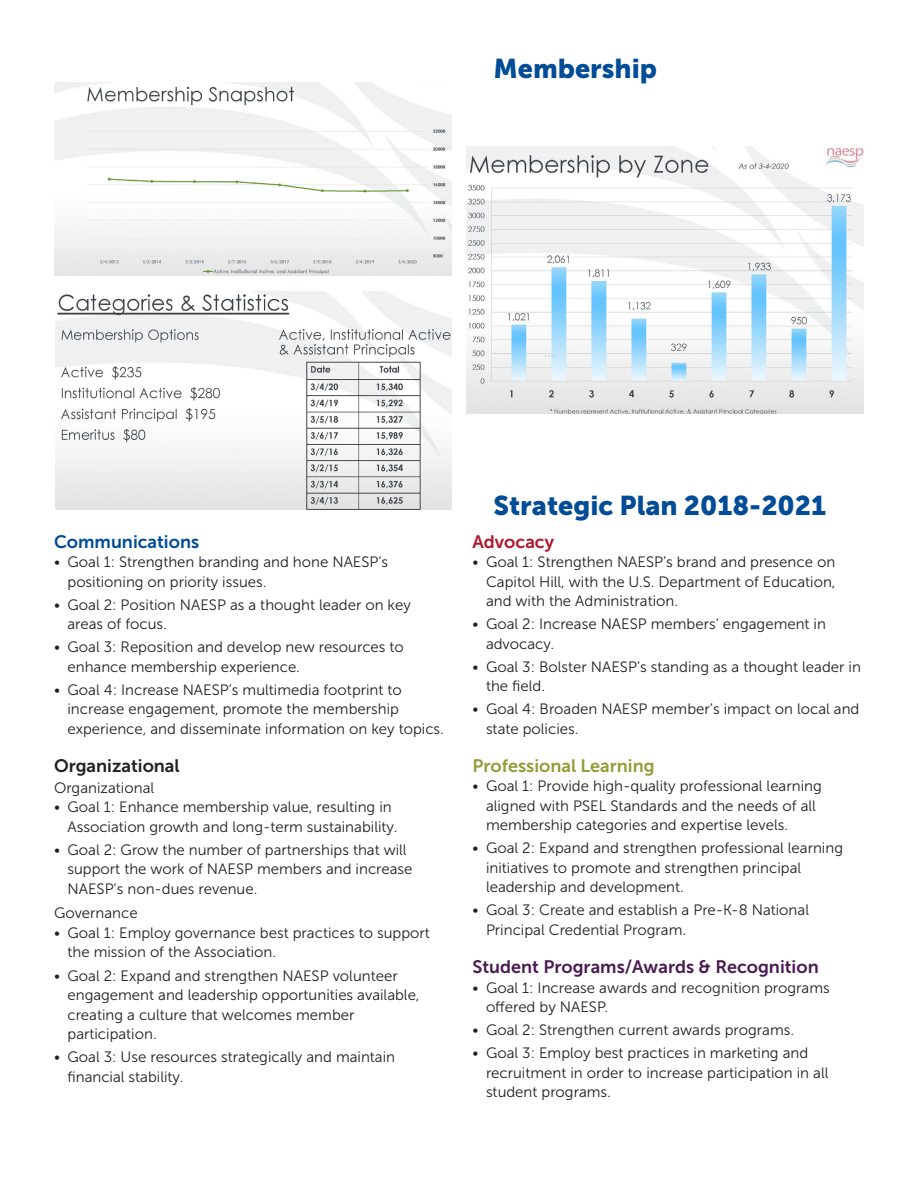
<style>
.page{position:relative;width:918px;height:1188px;background:#fff}
.page>*{position:absolute;margin:0;border:0;box-sizing:border-box;transform-origin:0 0}
.t1{font:27px "Museo Sans 900";color:#004c97}
.t2{font:18px "Museo Sans 700";color:#4a1b52}
.t3{font:18px "Museo Sans 700";color:#929c38}
.t4{font:18px "Museo Sans 700";color:#004c97}
.t5{font:18px "Museo Sans 700";color:#231f20}
.t6{font:18px "Museo Sans 700";color:#ae172b}
.Body_Text{font:15px/19.5px "Museo Sans 300";color:#231f20}
</style>
<div class="page">
<img style="left:54px;top:83px;width:398px;height:192px">
<img style="left:55px;top:291px;width:397px;height:218px">
<img style="left:466px;top:147px;width:398px;height:266px">
<h2 class="t1" style="left:493px;top:53px;width:165px">Membership</h2>
<h3 class="t4" style="left:54px;top:532px;width:147px">Communications</h3>
<p class="Body_Text" style="left:68px;top:553px;width:322px;text-indent:-14px">• Goal 1: Strengthen branding and hone NAESP’s positioning on priority issues.</p>
<p class="Body_Text" style="left:68px;top:595px;width:345px;text-indent:-14px">• Goal 2: Position NAESP as a thought leader on key areas of focus.</p>
<p class="Body_Text" style="left:68px;top:638px;width:338px;text-indent:-14px">• Goal 3: Reposition and develop new resources to enhance membership experience.</p>
<p class="Body_Text" style="left:68px;top:680px;width:378px;text-indent:-14px">• Goal 4: Increase NAESP’s multimedia footprint to increase engagement, promote the membership experience, and disseminate information on key topics.</p>
<h3 class="t5" style="left:54px;top:756px;width:127px">Organizational</h3>
<p class="Body_Text" style="left:54px;top:778px;width:102px">Organizational</p>
<p class="Body_Text" style="left:68px;top:798px;width:331px;text-indent:-14px">• Goal 1: Enhance membership value, resulting in<br>Association growth and long-term sustainability.</p>
<p class="Body_Text" style="left:68px;top:840px;width:347px;text-indent:-14px">• Goal 2: Grow the number of partnerships that will support the work of NAESP members and increase<br>NAESP’s non-dues revenue.</p>
<p class="Body_Text" style="left:54px;top:904px;width:85px">Governance</p>
<p class="Body_Text" style="left:68px;top:923px;width:364px;text-indent:-14px">• Goal 1: Employ governance best practices to support the mission of the Association.</p>
<p class="Body_Text" style="left:68px;top:966px;width:354px;text-indent:-14px">• Goal 2: Expand and strengthen NAESP volunteer engagement and leadership opportunities available, creating a culture that welcomes member participation.</p>
<p class="Body_Text" style="left:68px;top:1047px;width:329px;text-indent:-14px">• Goal 3: Use resources strategically and maintain financial stability.</p>
<h2 class="t1" style="left:493px;top:491px;width:334px">Strategic Plan 2018-2021</h2>
<h3 class="t6" style="left:472px;top:532px;width:83px">Advocacy</h3>
<p class="Body_Text" style="left:486px;top:553px;width:351px;text-align:justify;text-indent:-14px">• Goal 1: Strengthen NAESP’s brand and presence on Capitol Hill, with the U.S. Department of Education, and with the Administration.</p>
<p class="Body_Text" style="left:486px;top:615px;width:342px;text-indent:-14px">• Goal 2: Increase NAESP members’ engagement in advocacy.</p>
<p class="Body_Text" style="left:486px;top:657px;width:376px;text-indent:-14px">• Goal 3: Bolster NAESP’s standing as a thought leader in the field.</p>
<p class="Body_Text" style="left:486px;top:700px;width:375px;text-indent:-14px">• Goal 4: Broaden NAESP member’s impact on local and state policies.</p>
<h3 class="t3" style="left:472px;top:756px;width:184px">Professional Learning</h3>
<p class="Body_Text" style="left:486px;top:777px;width:337px;text-indent:-14px">• Goal 1: Provide high-quality professional learning aligned with PSEL Standards and the needs of all membership categories and expertise levels.</p>
<p class="Body_Text" style="left:486px;top:839px;width:359px;text-indent:-14px">• Goal 2: Expand and strengthen professional learning initiatives to promote and strengthen principal leadership and development.</p>
<p class="Body_Text" style="left:486px;top:901px;width:325px;text-indent:-14px">• Goal 3: Create and establish a Pre-K-8 National<br>Principal Credential Program.</p>
<h3 class="t2" style="left:472px;top:957px;width:348px">Student Programs/Awards &amp; Recognition</h3>
<p class="Body_Text" style="left:486px;top:978px;width:345px;text-indent:-14px">• Goal 1: Increase awards and recognition programs offered by NAESP.</p>
<p class="Body_Text" style="left:472px;top:1020px;width:323px">• Goal 2: Strengthen current awards programs.</p>
<p class="Body_Text" style="left:486px;top:1043px;width:344px;text-indent:-14px">• Goal 3: Employ best practices in marketing and recruitment in order to increase participation in all student programs.</p>
</div>
